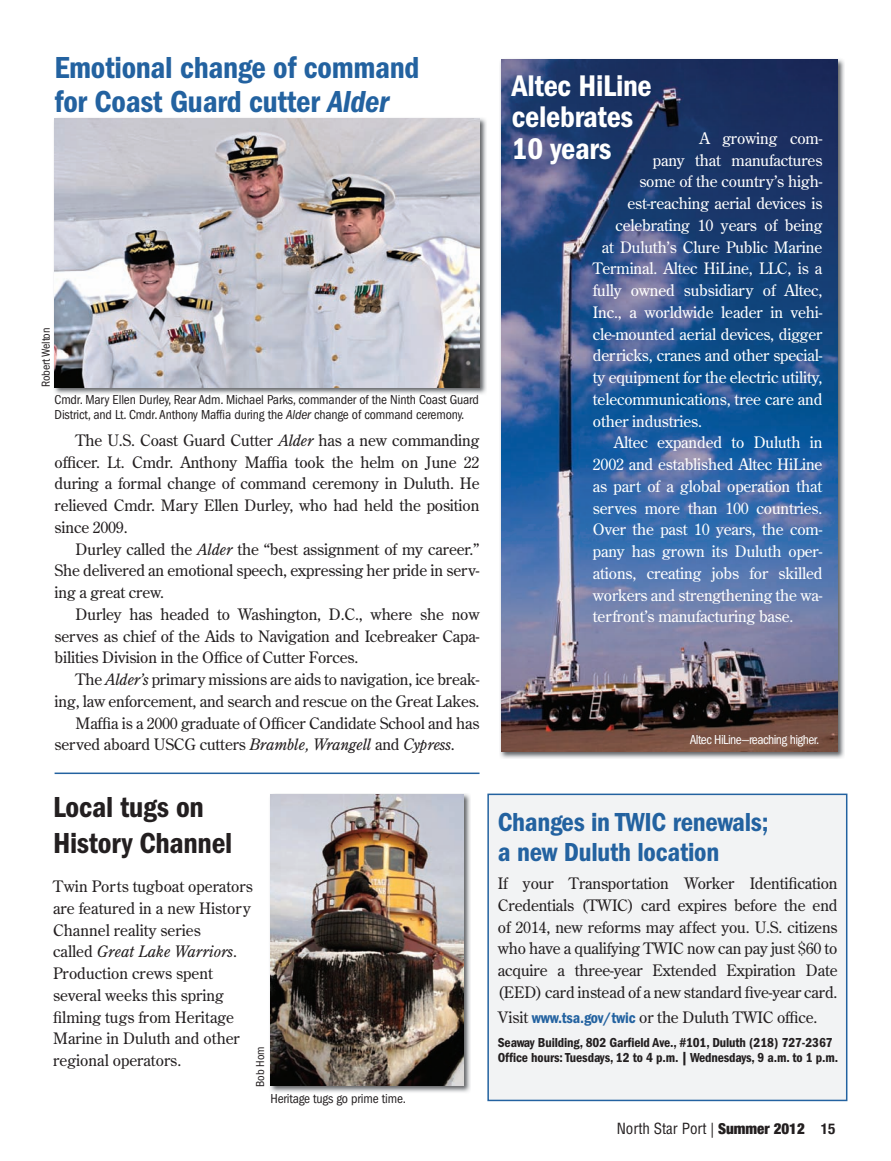
<style>
.page{position:relative;width:891px;height:1161px;background:#fff}
.page>*{position:absolute;margin:0;border:0;box-sizing:border-box;transform-origin:0 0}
.t1{font:600 condensed 31.5px/34.5px "Franklin Gothic";letter-spacing:-.01em;color:#2362a0}
.t2{font:600 condensed 30.9px/32px "Franklin Gothic";letter-spacing:-.01em;color:#fff}
.t3{font:600 condensed 30px/36px "Franklin Gothic";letter-spacing:-.01em;color:#231f20}
.t4{font:600 condensed 27px/30px "Franklin Gothic";letter-spacing:-.01em;color:#2362a0}
.t5{font:15.75px/21.8px "Century Old Style";letter-spacing:-.01em;color:#231f20;text-align:justify}
.t6{font:15.75px "Century Old Style";letter-spacing:-.01em;color:#fff}
.t7{font:condensed 15px "Helvetica";color:#231f20}
.t8{font:condensed 13.5px/15px "Franklin Gothic";letter-spacing:-.01em;color:#231f20}
.t9{font:600 condensed 13.5px/14.9px "Franklin Gothic";letter-spacing:-.01em;color:#231f20}
.t10{font:condensed 13.5px "Franklin Gothic";letter-spacing:-.04em;color:#fff}
.t11{font:condensed 12px "Franklin Gothic";letter-spacing:-.01em;color:#231f20}
.s1{font-style:italic}
.s2{font-family:"Franklin Gothic";font-weight:600;font-stretch:condensed;color:#2362a0}
.s3{font-family:"Helvetica Neue";font-weight:900}
.s4{font-family:"Helvetica Neue";font-weight:700}
</style>
<div class="page">
<div style="left:488px;top:794px;width:359px;height:306px;background:#f2f3f4"></div>
<div style="left:487px;top:794px;width:360px;height:307px;border:2px solid #2362a0"></div>
<img style="left:500px;top:59px;width:345px;height:700px">
<img style="left:501px;top:60px;width:337px;height:691px">
<img style="left:270px;top:793px;width:201px;height:300px">
<img style="left:270px;top:794px;width:193px;height:292px">
<img style="left:54px;top:118px;width:433px;height:276px">
<img style="left:55px;top:119px;width:425px;height:268px">
<hr style="left:55px;top:773px;width:425px;height:1px;background:#2362a0">
<h1 class="t1" style="left:55px;top:50px;width:366px">emotional change of command for Coast Guard cutter <span class="s1">Alder</span></h1>
<p class="t11" style="left:39px;top:387px;width:61px;rotate:-90deg">Robert Welton</p>
<p class="t8" style="left:55px;top:393px;width:426px">Cmdr. Mary Ellen Durley, Rear Adm. Michael Parks, commander of the Ninth Coast Guard<br>District, and Lt. Cmdr. Anthony Maffia during the <span class="s1">Alder</span> change of command ceremony.</p>
<p class="t5" style="left:55px;top:429px;width:426px;text-indent:21px">The U.S. Coast Guard Cutter <span class="s1">Alder</span> has a new commanding officer. Lt. Cmdr. Anthony Maffia took the helm on June 22 during a formal change of command ceremony in Duluth. He relieved Cmdr. Mary Ellen Durley, who had held the position since 2009.</p>
<p class="t5" style="left:55px;top:538px;width:426px;text-indent:21px">Durley called the <span class="s1">Alder</span> the “best assignment of my career.” She delivered an emotional speech, expressing her pride in serv&shy;ing a great crew.</p>
<p class="t5" style="left:55px;top:603px;width:426px;text-indent:21px">Durley has headed to Washington, D.C., where she now serves as chief of the Aids to Navigation and Icebreaker Capa&shy;bilities Division in the Office of Cutter Forces.</p>
<p class="t5" style="left:76px;top:668px;width:405px">The <span class="s1">Alder’s</span> primary missions are aids to navigation, ice break-</p>
<p class="t5" style="left:55px;top:690px;width:426px">ing, law enforcement, and search and rescue on the Great Lakes.</p>
<p class="t5" style="left:76px;top:712px;width:405px">Maffia is a 2000 graduate of Officer Candidate School and has</p>
<p class="t5" style="left:55px;top:734px;width:402px">served aboard USCG cutters <span class="s1">Bramble, Wrangell</span> and <span class="s1">Cypress</span>.</p>
<h3 class="t3" style="left:53px;top:789px;width:181px">Local tugs on<br>History Channel</h3>
<p class="t5" style="left:53px;top:875px;width:201px;text-align:left">Twin Ports tugboat operators are featured in a new History<br>Channel reality series<br>called <span class="s1">Great Lake Warriors</span>.<br>Production crews spent several weeks this spring filming tugs from Heritage<br>Marine in Duluth and other regional operators.</p>
<p class="t11" style="left:254px;top:1087px;width:42px;rotate:-90deg">Bob Hom</p>
<p class="t8" style="left:270px;top:1091px;width:137px">Heritage tugs go prime time.</p>
<h2 class="t2" style="left:512px;top:69px;width:141px">Altec HiLine celebrates<br>10 years</h2>
<p class="t6" style="left:699px;top:128px;width:124px">A growing com-</p>
<p class="t6" style="left:653px;top:150px;width:171px">pany that manufactures</p>
<p class="t6" style="left:639px;top:171px;width:184px">some of the country’s high-</p>
<p class="t6" style="left:627px;top:193px;width:197px">est-reaching aerial devices is</p>
<p class="t6" style="left:615px;top:215px;width:209px">celebrating 10 years of being</p>
<p class="t6" style="left:602px;top:237px;width:222px">at Duluth’s Clure Public Marine</p>
<p class="t6" style="left:593px;top:259px;width:231px">Terminal. Altec HiLine, LLC, is a</p>
<p class="t6" style="left:593px;top:280px;width:231px">fully owned subsidiary of Altec,</p>
<p class="t6" style="left:593px;top:302px;width:231px">Inc., a worldwide leader in vehi-</p>
<p class="t6" style="left:593px;top:324px;width:231px">cle-mounted aerial devices, digger</p>
<p class="t6" style="left:593px;top:346px;width:231px">derricks, cranes and other special-</p>
<p class="t6" style="left:593px;top:367px;width:231px">ty equipment for the electric utility,</p>
<p class="t6" style="left:593px;top:389px;width:231px">telecommunications, tree care and</p>
<p class="t6" style="left:593px;top:411px;width:111px">other industries.</p>
<p class="t6" style="left:614px;top:433px;width:210px">Altec expanded to Duluth in</p>
<p class="t6" style="left:593px;top:454px;width:231px">2002 and established Altec HiLine</p>
<p class="t6" style="left:593px;top:476px;width:231px">as part of a global operation that</p>
<p class="t6" style="left:593px;top:498px;width:231px">serves more than 100 countries.</p>
<p class="t6" style="left:593px;top:520px;width:231px">Over the past 10 years, the com-</p>
<p class="t6" style="left:593px;top:541px;width:231px">pany has grown its Duluth oper-</p>
<p class="t6" style="left:593px;top:563px;width:231px">ations, creating jobs for skilled</p>
<p class="t6" style="left:593px;top:585px;width:231px">workers and strengthening the wa-</p>
<p class="t6" style="left:593px;top:607px;width:202px">terfront’s manufacturing base.</p>
<p class="t10" style="left:690px;top:732px;width:131px">Altec HiLine—reaching higher.</p>
<h3 class="t4" style="left:498px;top:808px;width:272px">Changes in TWIC renewals; a new Duluth location</h3>
<p class="t5" style="left:498px;top:872px;width:341px">If your Transportation Worker Identification Credentials (TWIC) card expires before the end of 2014, new reforms may affect you. U.S. citizens who have a qualifying TWIC now can pay just $60 to acquire a three-year Extended Expiration Date (EED) card instead of a new standard five-year card.</p>
<p class="t5" style="left:498px;top:1006px;width:321px">Visit <span class="s2">www.tsa.gov/twic</span> or the Duluth TWIC office.</p>
<p class="t9" style="left:498px;top:1035px;width:342px">Seaway Building, 802 Garfield Ave., #101, Duluth (218) 727-2367<br>Office hours: Tuesdays, 12 to 4 p.m. | Wednesdays, 9 a.m. to 1 p.m.</p>
<p class="t7" style="left:617px;top:1119px;width:220px">North Star Port | <span class="s3">Summer 2012</span> <span class="s4">15</span></p>
</div>
